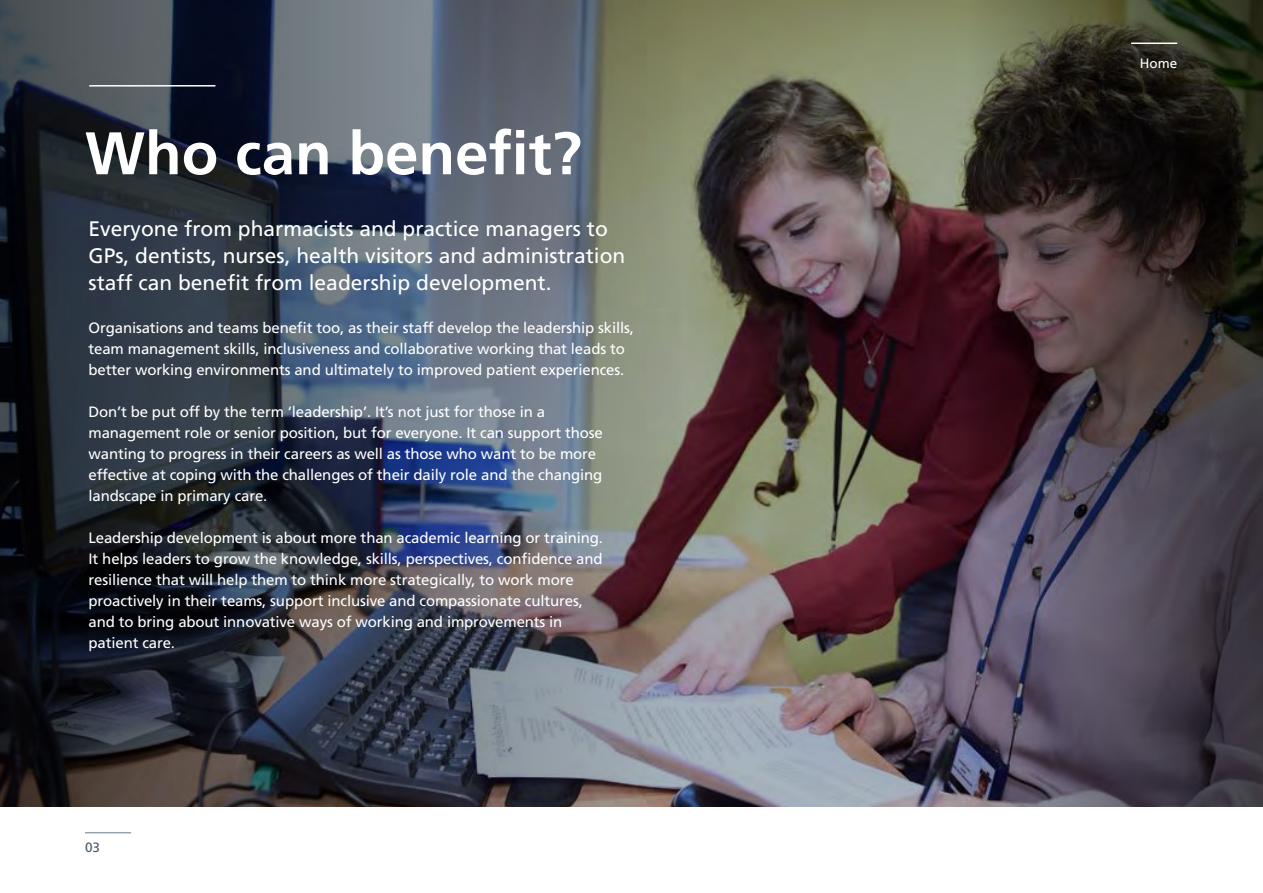
<style>
.page{position:relative;width:1263px;height:893px;background:#fff}
.page>*{position:absolute;margin:0;border:0;box-sizing:border-box;transform-origin:0 0}
.t1{font:700 60px "Frutiger";color:#fff}
.t2{font:21px/27px "Frutiger";color:#fff}
.t3{font:15px/21px "Frutiger";letter-spacing:-.01em;color:#fff}
.t4{font:13.5px "Frutiger";color:#fff}
.t5{font:13.5px "Frutiger";color:#475c6d}
</style>
<div class="page">
<img style="left:681px;top:0;width:286px;height:807px">
<svg style="left:967px;top:0;width:296px;height:807px;background:#40383d"></svg>
<img style="left:0;top:0;width:681px;height:807px">
<hr style="left:89px;top:85px;width:126px;height:2px;background:#fff">
<hr style="left:1131px;top:43px;width:46px;height:1px;background:#fff">
<hr style="left:85px;top:832px;width:46px;height:1px;background:#95a3ae">
<h1 class="t1" style="left:85px;top:118px;width:498px">Who can benefit?</h1>
<h2 class="t2" style="left:89px;top:215px;width:538px">Everyone from pharmacists and practice managers to<br>GPs, dentists, nurses, health visitors and administration staff can benefit from leadership development.</h2>
<p class="t3" style="left:89px;top:317px;width:547px">Organisations and teams benefit too, as their staff develop the leadership skills, team management skills, inclusiveness and collaborative working that leads to better working environments and ultimately to improved patient experiences.</p>
<p class="t3" style="left:89px;top:401px;width:516px">Don’t be put off by the term ‘leadership’. It’s not just for those in a management role or senior position, but for everyone. It can support those wanting to progress in their careers as well as those who want to be more effective at coping with the challenges of their daily role and the changing landscape in primary care.</p>
<p class="t3" style="left:89px;top:527px;width:516px">Leadership development is about more than academic learning or training.<br>It helps leaders to grow the knowledge, skills, perspectives, confidence and resilience that will help them to think more strategically, to work more proactively in their teams, support inclusive and compassionate cultures, and to bring about innovative ways of working and improvements in patient care.</p>
<p class="t5" style="left:85px;top:840px;width:17px">03</p>
<p class="t4" style="left:1140px;top:55px;width:39px">Home</p>
</div>
